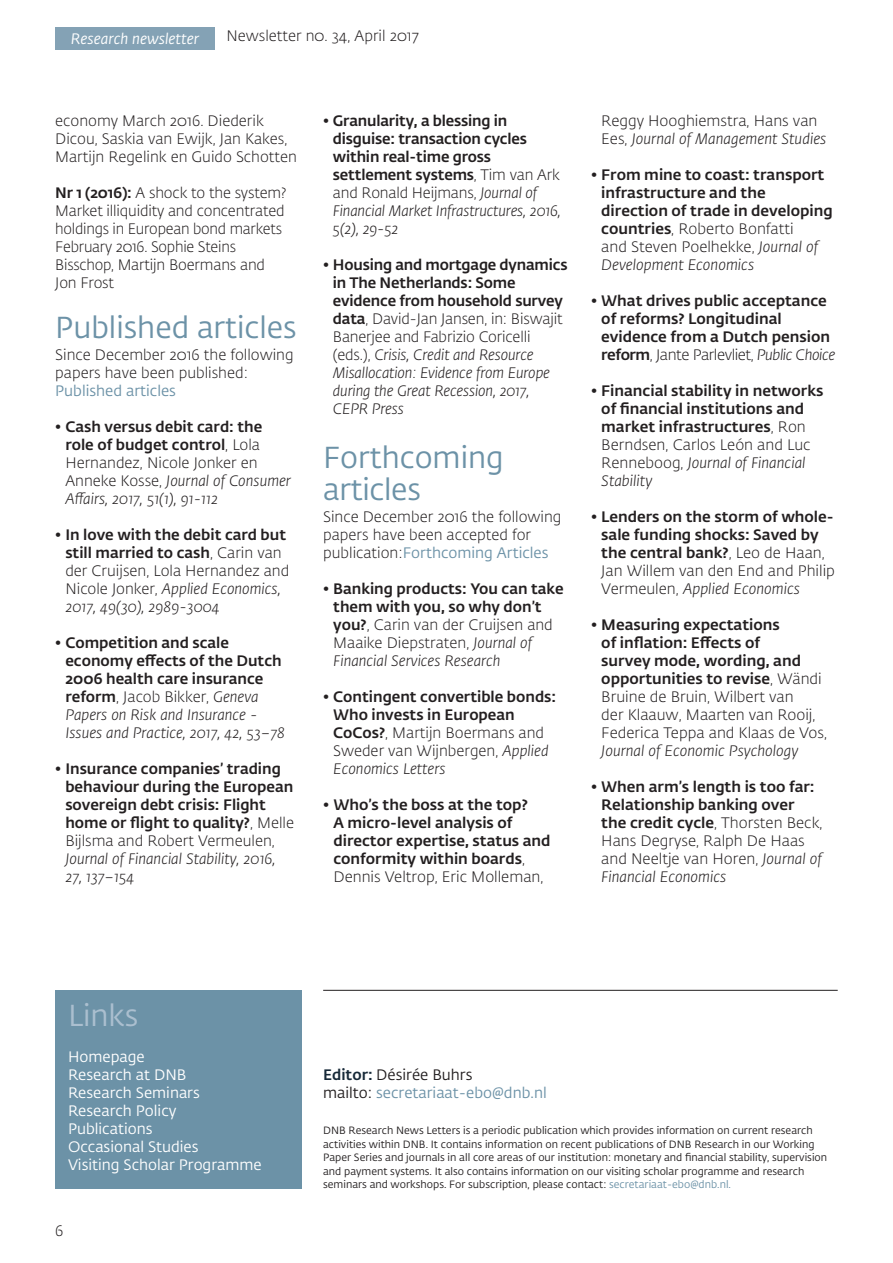
<style>
.page{position:relative;width:893px;height:1263px;background:#fff}
.page>*{position:absolute;margin:0;border:0;box-sizing:border-box;transform-origin:0 0}
.t1{font:30px/31.5px "DNB Fedra";color:#6c92a7}
.t2{font:30px "DNB Fedra";color:#abbfcf}
.t3{font:500 15px/18px "DNB Fedra";color:#231f20}
.t4{font:300 15px/18px "DNB Fedra";color:#231f20}
.t5{font:italic 300 15px/18px "DNB Fedra";letter-spacing:-.01em;color:#231f20}
.t6{font:15px/18px "DNB Fedra";color:#fff}
.t7{font:15px/18px "DNB Fedra";color:#6c92a7}
.t8{font:italic 15px "DNB Fedra";color:#fff}
.t9{font:10.5px/13.5px "DNB Fedra";color:#231f20}
.s1{font-weight:500}
.s2{font-style:italic}
.s3{font-weight:300}
.s4{font-weight:300;font-style:italic}
.s5{font-style:normal}
.s6{font-weight:500;font-style:normal}
.s7{font-weight:400;color:#6c92a7}
.s8{font-weight:500;color:#172938}
.s9{color:#231f20}
.s10{color:#6c92a7}
</style>
<div class="page">
<div style="left:55px;top:27px;width:160px;height:22px;background:#84a2b5"></div>
<div style="left:55px;top:990px;width:247px;height:198px;background:#6c92a7"></div>
<hr style="left:323px;top:990px;width:515px;height:1px;background:#231f20">
<p class="t8" style="left:71px;top:29px;width:130px">Research newsletter</p>
<p class="t4" style="left:226px;top:27px;width:194px">Newsletter n0. 34, April 2017</p>
<p class="t4" style="left:55px;top:112px;width:243px">economy March 2016. Diederik<br>Dicou, Saskia van Ewijk, Jan Kakes,<br>Martijn Regelink en Guido Schotten</p>
<p class="t4" style="left:55px;top:184px;width:233px"><span class="s1">Nr 1 (2016):</span> A shock to the system?<br>Market illiquidity and concentrated holdings in European bond markets<br>February 2016. Sophie Steins<br>Bisschop, Martijn Boermans and<br>Jon Frost</p>
<h1 class="t1" style="left:55px;top:312px;width:243px">Published articles</h1>
<p class="t4" style="left:55px;top:346px;width:240px">Since December 2016 the following papers have been published:</p>
<p class="t7" style="left:55px;top:382px;width:122px">Published articles</p>
<p class="t4" style="left:65px;top:418px;width:227px;text-indent:-10px">• <span class="s1">Cash versus debit card: the role of budget control</span>, Lola<br>Hernandez, Nicole Jonker en<br>Anneke Kosse, <span class="s2">Journal of Consumer<br>Affairs, 2017, 51(1), 91-112</span></p>
<p class="t4" style="left:65px;top:526px;width:225px;text-indent:-10px">• <span class="s1">In love with the debit card but still married to cash</span>, Carin van der Cruijsen, Lola Hernandez and<br>Nicole Jonker, <span class="s2">Applied Economics,<br>2017, 49(30), 2989-3004</span></p>
<p class="t3" style="left:65px;top:634px;width:221px;text-indent:-10px"><span class="s3">•</span> Competition and scale economy effects of the Dutch<br>2006 health care insurance reform<span class="s3">, Jacob Bikker,</span> <span class="s4">Geneva<br>Papers on Risk and Insurance -<br>Issues and Practice, 2017, 42, 53–78</span></p>
<p class="t3" style="left:65px;top:760px;width:230px;text-indent:-10px"><span class="s3">•</span> Insurance companies’ trading behaviour during the European sovereign debt crisis: Flight home or flight to quality?<span class="s3">, Melle<br>Bijlsma and Robert Vermeulen,</span></p>
<p class="t5" style="left:65px;top:850px;width:212px">Journal of Financial Stability, 2016,<br>27, 137–154</p>
<p class="t3" style="left:333px;top:112px;width:230px;text-indent:-10px"><span class="s3">•</span> Granularity, a blessing in disguise: transaction cycles within real-time gross settlement systems<span class="s3">, Tim van Ark and Ronald Heijmans,</span> <span class="s4">Journal of<br>Financial Market Infrastructures, 2016,<br>5(2), 29-52</span></p>
<p class="t5" style="left:333px;top:256px;width:236px;text-indent:-10px"><span class="s5">•</span> <span class="s6">Housing and mortgage dynamics in The Netherlands: Some evidence from household survey data</span><span class="s5">, David-Jan Jansen, in: Biswajit<br>Banerjee and Fabrizio Coricelli (eds.),</span> Crisis, Credit and Resource<br>Misallocation: Evidence from Europe during the Great Recession, 2017,<br>CEPR Press</p>
<h1 class="t1" style="left:323px;top:442px;width:182px">Forthcoming articles</h1>
<p class="t4" style="left:323px;top:508px;width:240px">Since December 2016 the following papers have been accepted for publication:<span class="s7">Forthcoming Articles</span></p>
<p class="t3" style="left:333px;top:580px;width:232px;text-indent:-10px"><span class="s3">•</span> Banking products: You can take them with you, so why don’t you?<span class="s3">, Carin van der Cruijsen and<br>Maaike Diepstraten,</span> <span class="s4">Journal of<br>Financial Services Research</span></p>
<p class="t3" style="left:333px;top:688px;width:224px;text-indent:-10px"><span class="s3">•</span> Contingent convertible bonds:<br>Who invests in European<br>CoCos?<span class="s3">, Martijn Boermans and<br>Sweder van Wijnbergen,</span> <span class="s4">Applied<br>Economics Letters</span></p>
<p class="t3" style="left:333px;top:796px;width:219px;text-indent:-10px"><span class="s3">•</span> Who’s the boss at the top?<br>A micro-level analysis of director expertise, status and conformity within boards<span class="s3">,<br>Dennis Veltrop, Eric Molleman,</span></p>
<p class="t4" style="left:601px;top:112px;width:227px">Reggy Hooghiemstra, Hans van<br>Ees, <span class="s2">Journal of Management Studies</span></p>
<p class="t3" style="left:601px;top:166px;width:233px;text-indent:-10px"><span class="s3">•</span> From mine to coast: transport infrastructure and the direction of trade in developing countries<span class="s3">, Roberto Bonfatti<br>and Steven Poelhekke,</span> <span class="s4">Journal of<br>Development Economics</span></p>
<p class="t3" style="left:601px;top:292px;width:236px;text-indent:-10px"><span class="s3">•</span> What drives public acceptance of reforms? Longitudinal evidence from a Dutch pension reform<span class="s3">, Jante Parlevliet,</span> <span class="s4">Public Choice</span></p>
<p class="t3" style="left:601px;top:382px;width:224px;text-indent:-10px"><span class="s3">•</span> Financial stability in networks of financial institutions and market infrastructures<span class="s3">, Ron<br>Berndsen, Carlos León and Luc<br>Renneboog,</span> <span class="s4">Journal of Financial<br>Stability</span></p>
<p class="t3" style="left:601px;top:508px;width:235px;text-indent:-10px"><span class="s3">•</span> Lenders on the storm of whole&shy;sale funding shocks: Saved by the central bank?<span class="s3">, Leo de Haan,<br>Jan Willem van den End and Philip<br>Vermeulen,</span> <span class="s4">Applied Economics</span></p>
<p class="t3" style="left:601px;top:616px;width:227px;text-indent:-10px"><span class="s3">•</span> Measuring expectations<br>of inflation: Effects of<br>survey mode, wording, and opportunities to revise<span class="s3">, Wändi<br>Bruine de Bruin, Wilbert van<br>der Klaauw, Maarten van Rooij,<br>Federica Teppa and Klaas de Vos,</span></p>
<p class="t5" style="left:601px;top:742px;width:199px">Journal of Economic Psychology</p>
<p class="t3" style="left:601px;top:778px;width:223px;text-indent:-10px"><span class="s3">•</span> When arm’s length is too far:<br>Relationship banking over the credit cycle<span class="s3">, Thorsten Beck,<br>Hans Degryse, Ralph De Haas and Neeltje van Horen,</span> <span class="s4">Journal of<br>Financial Economics</span></p>
<h1 class="t2" style="left:68px;top:997px;width:72px">Links</h1>
<p class="t6" style="left:68px;top:1048px;width:195px">Homepage<br>Research at DNB<br>Research Seminars<br>Research Policy<br>Publications<br>Occasional Studies<br>Visiting Scholar Programme</p>
<p class="t4" style="left:55px;top:1221px;width:10px">6</p>
<p class="t7" style="left:323px;top:1066px;width:225px"><span class="s8">Editor:</span> <span class="s9">Désirée Buhrs<br>mailto:</span> secretariaat-ebo@dnb.nl</p>
<p class="t9" style="left:323px;top:1124px;width:505px">DNB Research News Letters is a periodic publication which provides information on current research activities within DNB. It contains information on recent publications of DNB Research in our Working Paper Series and journals in all core areas of our institution: monetary and financial stability, supervision and payment systems. It also contains information on our visiting scholar programme and research seminars and workshops. For subscription, please contact: <span class="s10">secretariaat-ebo@dnb.nl.</span></p>
</div>
